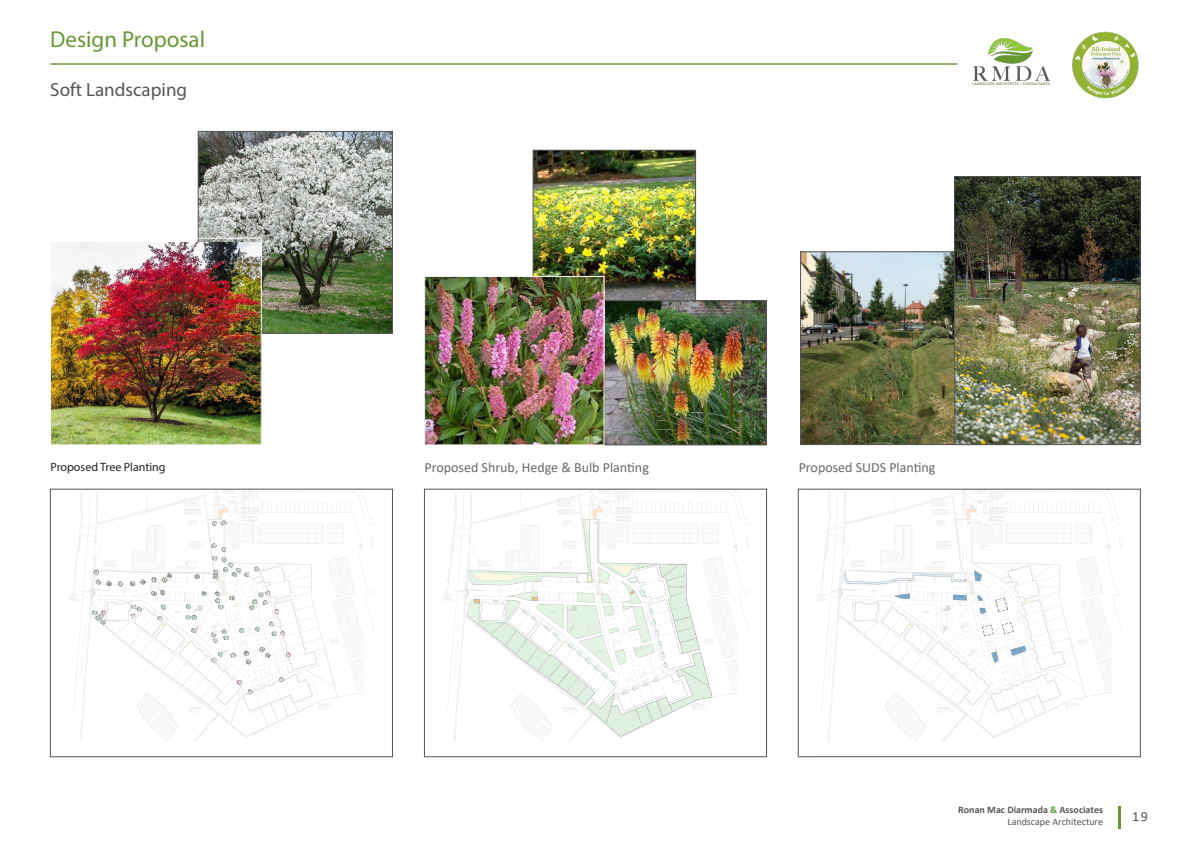
<style>
.page{position:relative;width:1191px;height:842px;background:#fff}
.page>*{position:absolute;margin:0;border:0;box-sizing:border-box;transform-origin:0 0}
.Head_1{font:23px "Myriad Pro";color:#693}
.Head_2{font:19px "Myriad Pro";color:#545557}
.Captions{font:14px "Calibri";color:#69696c}
.t1{font:14px "Calibri";color:#545557}
.t2{font:12px "Myriad Pro";color:#231f20}
.t3{font:700 10px/12px "Calibri";color:#545557;text-align:right}
.s1{color:#693}
.s2{font-weight:400}
</style>
<div class="page">
<hr style="left:1117px;top:806px;width:3px;height:22px;background:#693">
<img style="left:972px;top:38px;width:79px;height:48px">
<hr style="left:50px;top:63px;width:907px;height:2px;background:#693">
<img style="left:1072px;top:31px;width:67px;height:68px">
<img style="left:200px;top:133px;width:191px;height:199px">
<div style="left:198px;top:131px;width:195px;height:203px;border:1px solid #545557"></div>
<img style="left:52px;top:243px;width:208px;height:200px">
<div style="left:50px;top:238px;width:212px;height:207px;border:1px solid #fff"></div>
<img style="left:605px;top:302px;width:160px;height:141px">
<div style="left:603px;top:300px;width:164px;height:145px;border:1px solid #545557"></div>
<img style="left:535px;top:152px;width:159px;height:147px">
<div style="left:533px;top:150px;width:163px;height:151px;border:1px solid #545557"></div>
<img style="left:426px;top:278px;width:176px;height:165px">
<div style="left:424px;top:276px;width:180px;height:169px;border:1px solid #fff"></div>
<img style="left:70px;top:491px;width:305px;height:251px">
<div style="left:50px;top:489px;width:343px;height:268px;border:1px solid #545557"></div>
<img style="left:444px;top:491px;width:306px;height:251px">
<div style="left:424px;top:489px;width:342px;height:268px;border:1px solid #545557"></div>
<img style="left:815px;top:489px;width:309px;height:268px">
<img style="left:802px;top:253px;width:152px;height:190px">
<div style="left:800px;top:251px;width:252px;height:194px;border:1px solid #545557"></div>
<img style="left:956px;top:178px;width:182px;height:265px">
<div style="left:954px;top:176px;width:186px;height:269px;border:1px solid #545557"></div>
<p class="Head_1" style="left:50px;top:25px;width:156px">Design Proposal</p>
<p class="Head_2" style="left:50px;top:78px;width:138px">Soft Landscaping</p>
<p class="t2" style="left:51px;top:460px;width:117px">Proposed Tree Planting</p>
<p class="Captions" style="left:424px;top:458px;width:226px">Proposed Shrub, Hedge &amp; Bulb Planting</p>
<p class="Captions" style="left:798px;top:458px;width:138px">Proposed SUDS Planting</p>
<p class="t3" style="left:958px;top:804px;width:146px">Ronan Mac Diarmada <span class="s1">&amp;</span> Associates<br><span class="s2">Landscape Architecture</span></p>
<p class="t1" style="left:1132px;top:807px;width:17px">19</p>
</div>
